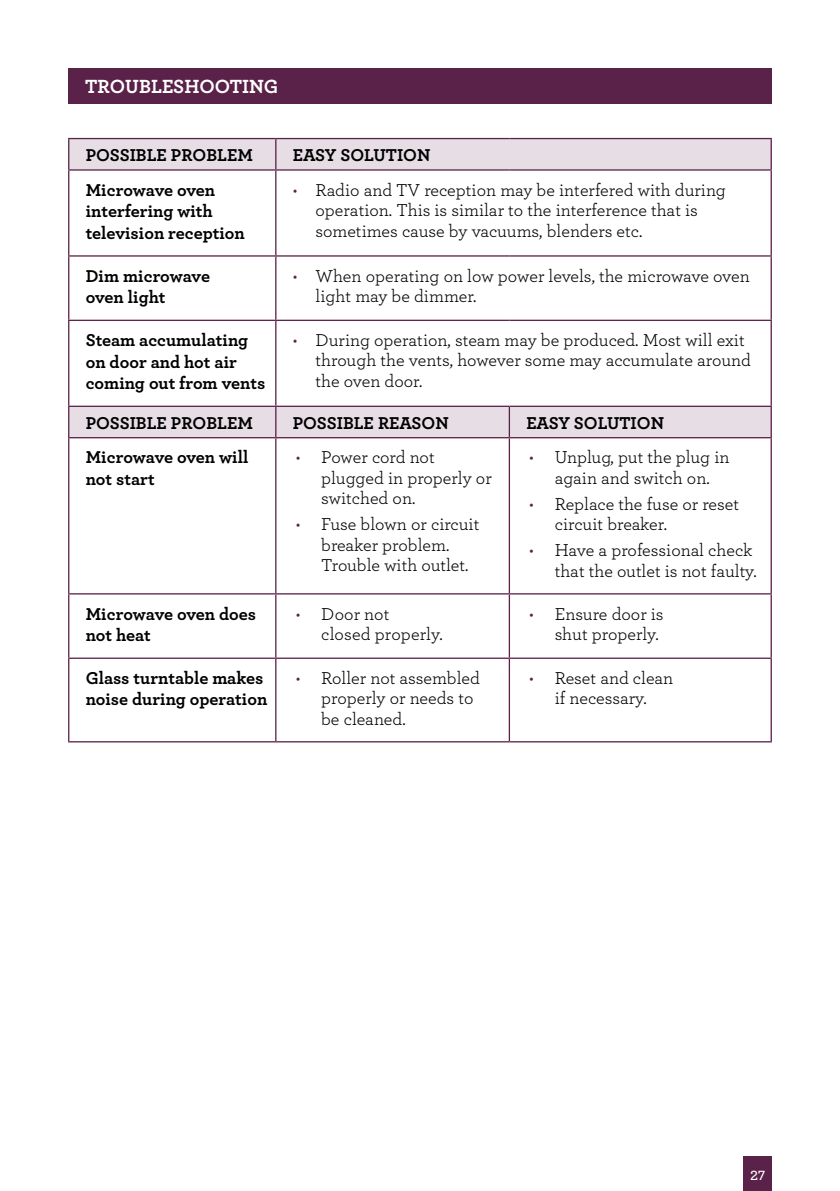
<style>
.page{position:relative;width:840px;height:1191px;background:#fff}
.page>*{position:absolute;margin:0;border:0;box-sizing:border-box;transform-origin:0 0}
.t1{font:20px "Archer Bold LF";color:#fff}
.t2{font:18px/20.4px "Archer Book LF";color:#000}
.t3{font:18px/21.6px "Archer Bold LF";color:#000}
.t4{font:14px "Archer Semibold LF";color:#fff}
.s1{color:#5a2149}
</style>
<div class="page">
<div style="left:743px;top:1157px;width:28px;height:34px;background:#5a2149"></div>
<div style="left:68px;top:68px;width:703px;height:36px;background:#5a2149"></div>
<svg style="left:69px;top:139px;width:701px;height:298px"></svg>
<hr style="left:68px;top:593px;width:208px;height:1px;background:#5a2149">
<hr style="left:276px;top:593px;width:233px;height:1px;background:#5a2149">
<hr style="left:509px;top:593px;width:262px;height:1px;background:#5a2149">
<hr style="left:68px;top:657px;width:208px;height:2px;background:#5a2149">
<hr style="left:276px;top:657px;width:233px;height:2px;background:#5a2149">
<hr style="left:509px;top:657px;width:262px;height:2px;background:#5a2149">
<hr style="left:68px;top:171px;width:1px;height:84px;background:#5a2149">
<hr style="left:68px;top:321px;width:1px;height:85px;background:#5a2149">
<hr style="left:68px;top:438px;width:1px;height:155px;background:#5a2149">
<hr style="left:68px;top:594px;width:1px;height:63px;background:#5a2149">
<hr style="left:68px;top:659px;width:1px;height:82px;background:#5a2149">
<hr style="left:68px;top:741px;width:208px;height:1px;background:#5a2149">
<hr style="left:275px;top:407px;width:1px;height:30px;background:#5a2149">
<hr style="left:275px;top:438px;width:1px;height:155px;background:#5a2149">
<hr style="left:508px;top:438px;width:1px;height:155px;background:#5a2149">
<hr style="left:770px;top:438px;width:1px;height:155px;background:#5a2149">
<hr style="left:275px;top:594px;width:1px;height:63px;background:#5a2149">
<hr style="left:508px;top:594px;width:1px;height:63px;background:#5a2149">
<hr style="left:770px;top:594px;width:1px;height:63px;background:#5a2149">
<hr style="left:275px;top:659px;width:1px;height:82px;background:#5a2149">
<hr style="left:508px;top:659px;width:1px;height:82px;background:#5a2149">
<hr style="left:770px;top:659px;width:1px;height:82px;background:#5a2149">
<hr style="left:276px;top:741px;width:233px;height:1px;background:#5a2149">
<hr style="left:509px;top:741px;width:262px;height:1px;background:#5a2149">
<hr style="left:68px;top:255px;width:208px;height:2px;background:#5a2149">
<hr style="left:68px;top:257px;width:1px;height:63px;background:#5a2149">
<hr style="left:68px;top:320px;width:208px;height:1px;background:#5a2149">
<hr style="left:68px;top:138px;width:208px;height:1px;background:#5a2149">
<hr style="left:68px;top:139px;width:1px;height:30px;background:#5a2149">
<hr style="left:68px;top:169px;width:208px;height:2px;background:#5a2149">
<hr style="left:68px;top:406px;width:208px;height:1px;background:#5a2149">
<hr style="left:68px;top:407px;width:1px;height:30px;background:#5a2149">
<hr style="left:508px;top:407px;width:1px;height:30px;background:#5a2149">
<hr style="left:770px;top:407px;width:1px;height:30px;background:#5a2149">
<hr style="left:68px;top:437px;width:208px;height:1px;background:#5a2149">
<hr style="left:276px;top:437px;width:233px;height:1px;background:#5a2149">
<hr style="left:509px;top:437px;width:262px;height:1px;background:#5a2149">
<hr style="left:275px;top:321px;width:1px;height:85px;background:#5a2149">
<hr style="left:770px;top:321px;width:1px;height:85px;background:#5a2149">
<hr style="left:276px;top:406px;width:233px;height:1px;background:#5a2149">
<hr style="left:509px;top:406px;width:262px;height:1px;background:#5a2149">
<hr style="left:275px;top:257px;width:1px;height:63px;background:#5a2149">
<hr style="left:770px;top:257px;width:1px;height:63px;background:#5a2149">
<hr style="left:276px;top:320px;width:233px;height:1px;background:#5a2149">
<hr style="left:509px;top:320px;width:262px;height:1px;background:#5a2149">
<hr style="left:275px;top:171px;width:1px;height:84px;background:#5a2149">
<hr style="left:770px;top:171px;width:1px;height:84px;background:#5a2149">
<hr style="left:276px;top:255px;width:233px;height:2px;background:#5a2149">
<hr style="left:509px;top:255px;width:262px;height:2px;background:#5a2149">
<hr style="left:276px;top:138px;width:233px;height:1px;background:#5a2149">
<hr style="left:275px;top:139px;width:1px;height:30px;background:#5a2149">
<hr style="left:509px;top:138px;width:262px;height:1px;background:#5a2149">
<hr style="left:770px;top:139px;width:1px;height:30px;background:#5a2149">
<hr style="left:276px;top:169px;width:233px;height:2px;background:#5a2149">
<hr style="left:509px;top:169px;width:262px;height:2px;background:#5a2149">
<p class="t1" style="left:85px;top:73px;width:27px">Troubleshooting</p>
<p class="t3" style="left:86px;top:144px;width:22px">Possible</p>
<p class="t3" style="left:171px;top:144px;width:13px">problem</p>
<p class="t3" style="left:293px;top:144px;width:60px">Easy solution</p>
<p class="t3" style="left:86px;top:178px;width:160px">Microwave oven interfering with television reception</p>
<p class="t2" style="left:315px;top:179px;width:411px;text-indent:-23px"><span class="s1">•</span> Radio and TV reception may be interfered with during operation. This is similar to the interference that is sometimes cause by vacuums, blenders etc.</p>
<p class="t3" style="left:86px;top:264px;width:126px">Dim microwave oven light</p>
<p class="t2" style="left:315px;top:265px;width:435px;text-indent:-23px"><span class="s1">•</span> When operating on low power levels, the microwave oven light may be dimmer.</p>
<p class="t3" style="left:86px;top:329px;width:181px">Steam accumulating on door and hot air coming out from vents</p>
<p class="t2" style="left:315px;top:329px;width:436px;text-indent:-23px"><span class="s1">•</span> During operation, steam may be produced. Most will exit through the vents, however some may accumulate around the oven door.</p>
<p class="t3" style="left:86px;top:412px;width:22px">Possible</p>
<p class="t3" style="left:171px;top:412px;width:13px">problem</p>
<p class="t3" style="left:293px;top:412px;width:22px">Possible</p>
<p class="t3" style="left:378px;top:412px;width:13px">reason</p>
<p class="t3" style="left:526px;top:412px;width:60px">Easy solution</p>
<p class="t3" style="left:86px;top:446px;width:164px">Microwave oven will not start</p>
<p class="t2" style="left:321px;top:447px;width:172px;text-indent:-26px"><span class="s1">•</span> Power cord not plugged in properly or switched on.</p>
<p class="t2" style="left:321px;top:513px;width:160px;text-indent:-26px"><span class="s1">•</span> Fuse blown or circuit breaker problem.<br>Trouble with outlet.</p>
<p class="t2" style="left:529px;top:447px;width:202px;text-align:center"><span class="s1">•</span> Unplug, put the plug in again and switch on.</p>
<p class="t2" style="left:554px;top:493px;width:186px;text-indent:-26px"><span class="s1">•</span> Replace the fuse or reset circuit breaker.</p>
<p class="t2" style="left:529px;top:539px;width:229px;text-align:right"><span class="s1">•</span> Have a professional check that the outlet is not faulty.</p>
<p class="t3" style="left:86px;top:602px;width:172px">Microwave oven does not heat</p>
<p class="t2" style="left:321px;top:603px;width:123px;text-indent:-26px"><span class="s1">•</span> Door not closed properly.</p>
<p class="t2" style="left:529px;top:603px;width:136px;text-align:right"><span class="s1">•</span> Ensure door is shut properly.</p>
<p class="t3" style="left:86px;top:666px;width:183px">Glass turntable makes noise during operation</p>
<p class="t2" style="left:321px;top:667px;width:160px;text-indent:-26px"><span class="s1">•</span> Roller not assembled properly or needs to be cleaned.</p>
<p class="t2" style="left:529px;top:667px;width:145px;text-align:center"><span class="s1">•</span> Reset and clean if necessary.</p>
<p class="t4" style="left:749px;top:1166px;width:17px">27</p>
</div>
